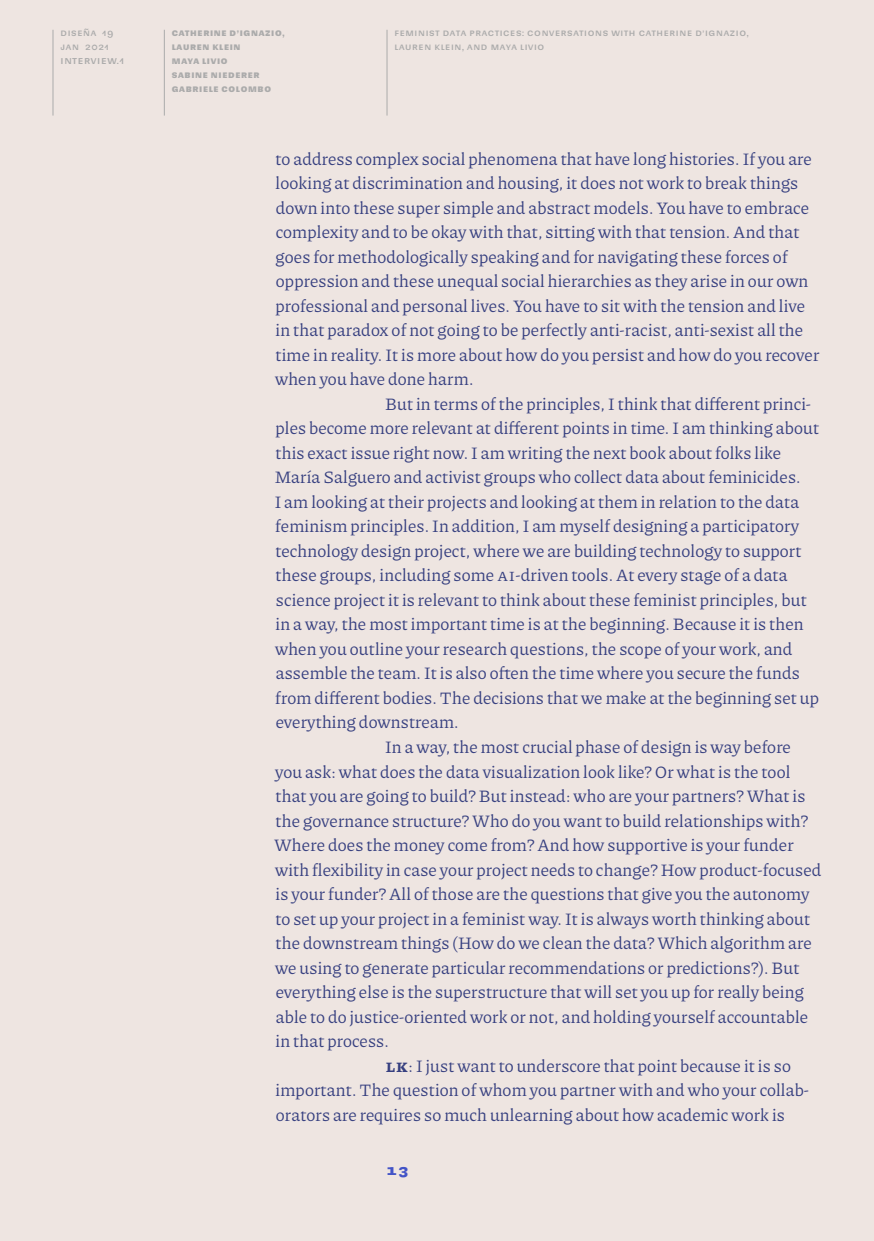
<style>
.page{position:relative;width:874px;height:1241px;background:#fff}
.page>*{position:absolute;margin:0;border:0;box-sizing:border-box;transform-origin:0 0}
.Answer{font:17.5px/24.5px "Piazzolla";letter-spacing:.01em;color:#374080}
.Answer_Names{font:17.5px/24.5px "Piazzolla";letter-spacing:.01em;color:#374080}
.t1{font:700 14px "Sudamerican Grotesk";color:#4354c7}
.t2{font:10.5px "Sudamerican Grotesk";color:#ababab}
.t3{font:9.62px/14px "Sudamerican Grotesk";letter-spacing:.07em;color:#ababab}
.t4{font:700 9.62px/14px "Sudamerican Grotesk";letter-spacing:.07em;color:#ababab}
.s1{font-weight:700}
</style>
<div class="page">
<div style="left:0;top:0;width:873px;height:1240px;background:#eee5e1"></div>
<hr style="left:52px;top:30px;width:1px;height:85px;background:#ababab">
<hr style="left:164px;top:30px;width:1px;height:85px;background:#ababab">
<hr style="left:386px;top:30px;width:1px;height:85px;background:#ababab">
<p class="t3" style="left:60px;top:25px;width:54px">Diseña 19 jan 2021</p>
<p class="t2" style="left:60px;top:52px;width:65px">I nterview.1</p>
<p class="t4" style="left:172px;top:25px;width:114px">CATHERINE D’IGNAZIO,<br>LAUREN KLEIN<br>MAYA LIVIO<br>SABINE NIEDERER<br>GABRIELE COLOMBO</p>
<p class="t3" style="left:394px;top:25px;width:355px">Feminist Data Practices: Conversations with Catherine D’I gnazio,<br>Lauren Klein, and Maya Livio</p>
<p class="Answer_Names" style="left:275px;top:146px;width:545px">to address complex social phenomena that have long histories. If you are looking at discrimination and housing, it does not work to break things down into these super simple and abstract models. You have to embrace complexity and to be okay with that, sitting with that tension. And that goes for methodologically speaking and for navigating these forces of oppression and these unequal social hierarchies as they arise in our own professional and personal lives. You have to sit with the tension and live in that paradox of not going to be perfectly anti-racist, anti-sexist all the time in reality. It is more about how do you persist and how do you recover when you have done harm.</p>
<p class="Answer" style="left:274px;top:391px;width:546px;text-indent:110px">But in terms of the principles, I think that different princi&shy;ples become more relevant at different points in time. I am thinking about this exact issue right now. I am writing the next book about folks like María Salguero and activist groups who collect data about feminicides.<br>I am looking at their projects and looking at them in relation to the data feminism principles. In addition, I am myself designing a participatory technology design project, where we are building technology to support these groups, including some AI-driven tools. At every stage of a data science project it is relevant to think about these feminist principles, but in a way, the most important time is at the beginning. Because it is then when you outline your research questions, the scope of your work, and assemble the team. It is also often the time where you secure the funds from different bodies. The decisions that we make at the beginning set up everything downstream.</p>
<p class="Answer" style="left:274px;top:734px;width:548px;text-indent:111px">In a way, the most crucial phase of design is way before you ask: what does the data visualization look like? Or what is the tool that you are going to build? But instead: who are your partners? What is the governance structure? Who do you want to build relationships with?<br>Where does the money come from? And how supportive is your funder with flexibility in case your project needs to change? How product-focused is your funder? All of those are the questions that give you the autonomy to set up your project in a feminist way. It is always worth thinking about the downstream things (How do we clean the data? Which algorithm are we using to generate particular recommendations or predictions?). But everything else is the superstructure that will set you up for really being able to do justice-oriented work or not, and holding yourself accountable in that process.</p>
<p class="Answer_Names" style="left:275px;top:1052px;width:534px;text-indent:110px"><span class="s1">LK</span>: I just want to underscore that point because it is so important. The question of whom you partner with and who your collab&shy;orators are requires so much unlearning about how academic work is</p>
<p class="t1" style="left:386px;top:1158px;width:24px">13</p>
</div>
